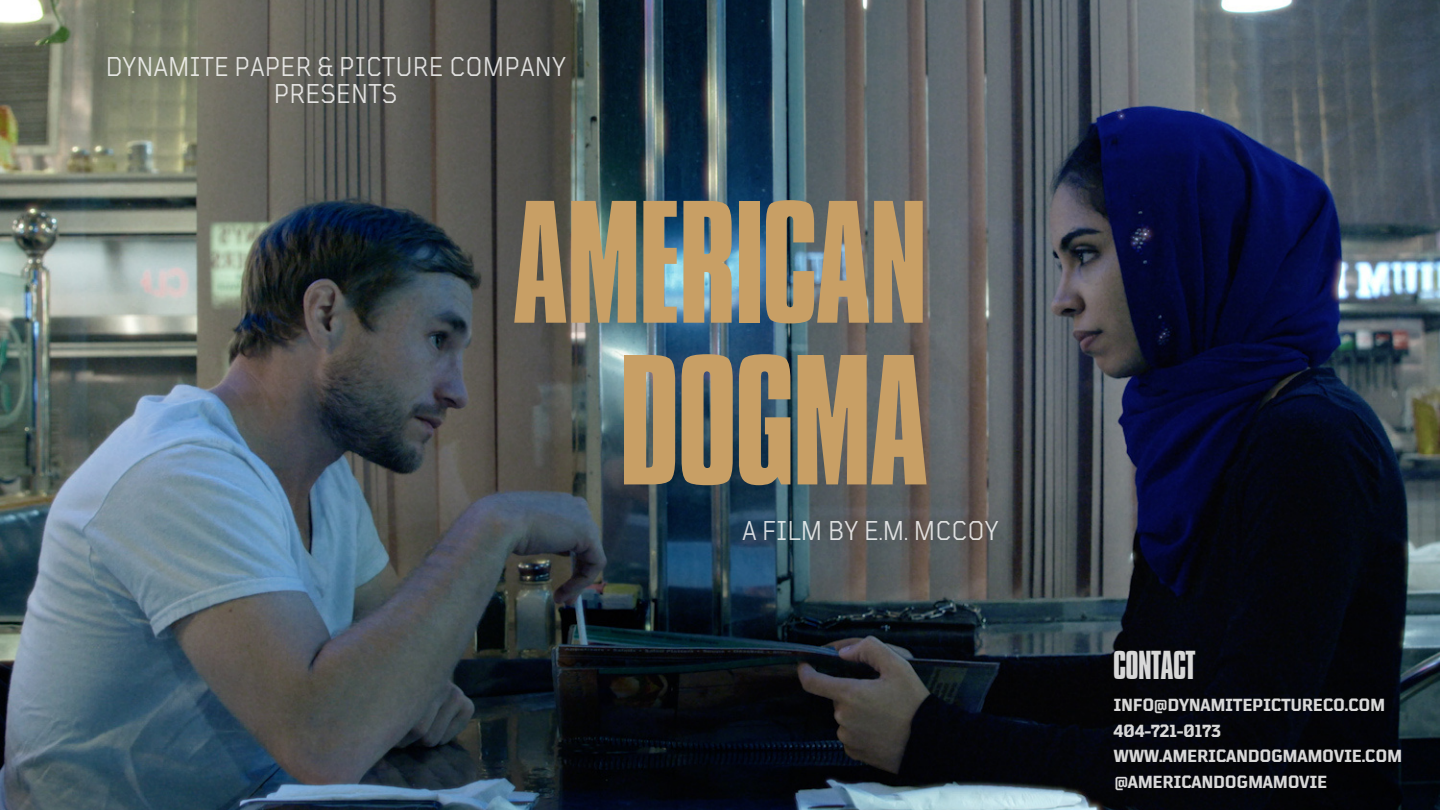
<style>
.page{position:relative;width:1440px;height:810px;background:#fff}
.page>*{position:absolute;margin:0;border:0;box-sizing:border-box;transform-origin:0 0}
.t1{font:159.4px "Aka Acid GR Compacta";letter-spacing:-.02em;color:#c89f65}
.t2{font:150px "Aka Acid GR Compacta";letter-spacing:-.02em;color:#c89f65}
.t3{font:34.7px "Aka Acid GR Compacta";letter-spacing:-.02em;color:#d8d8d8}
.t4{font:27px/27px "TT Mussels";letter-spacing:.01em;color:#fff;text-align:center}
.t5{font:700 17.4px "TT Mussels";letter-spacing:-.02em;color:#d8d8d8}
</style>
<div class="page">
<img style="left:0;top:0;width:1440px;height:810px">
<h3 class="t4" style="left:105px;top:54px;width:462px">DYNAMITE PAPER &amp; PICTURE COMPANY<br>PRESENTS</h3>
<p class="t2" style="left:512px;top:205px;width:418px">AMERICAN</p>
<p class="t1" style="left:618px;top:359px;width:313px">DOGMA</p>
<h3 class="t4" style="left:742px;top:518px;width:258px">A FILM BY E.M. MCCOY</h3>
<p class="t3" style="left:1113px;top:652px;width:84px">CONTACT</p>
<p class="t5" style="left:1113px;top:696px;width:273px">INFO@DYNAMITEPICTURECO.COM</p>
<p class="t5" style="left:1113px;top:747px;width:290px">WWW.AMERICANDOGMAMOVIE.COM</p>
<p class="t5" style="left:1113px;top:722px;width:109px">404-721-0173</p>
<p class="t5" style="left:1114px;top:773px;width:215px">@AMERICANDOGMAMOVIE</p>
</div>
